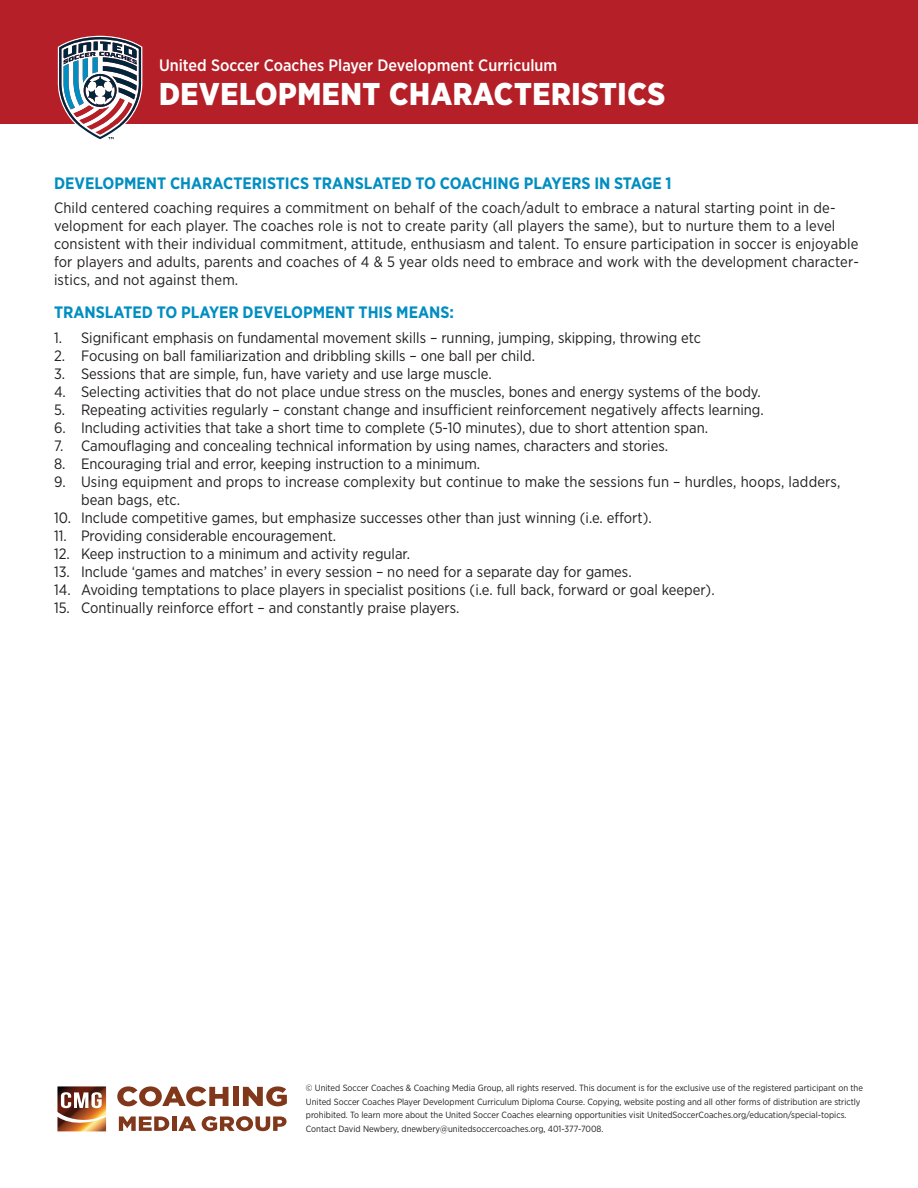
<style>
.page{position:relative;width:918px;height:1188px;background:#fff}
.page>*{position:absolute;margin:0;border:0;box-sizing:border-box;transform-origin:0 0}
.t1{font:900 31.5px "Gotham Narrow";letter-spacing:.02em;color:#fff}
.t2{font:700 16.5px "Gotham Narrow";color:#008ec1}
.t3{font:500 16.5px "Gotham Narrow";color:#fff}
.Body_Copy{font:15px/18px "Gotham Narrow";color:#231f20}
.Tiny_Copy{font:9px/13.5px "Gotham Narrow";color:#231f20}
</style>
<div class="page">
<div style="left:0;top:0;width:918px;height:123px;background:#b51f27"></div>
<svg style="left:58px;top:36px;width:85px;height:104px"></svg>
<svg style="left:117px;top:1086px;width:111px;height:20px"></svg>
<div style="left:233px;top:1087px;width:6px;height:19px;background:#80371a"></div>
<svg style="left:243px;top:1086px;width:44px;height:20px"></svg>
<svg style="left:119px;top:1116px;width:50px;height:15px"></svg>
<hr style="left:172px;top:1116px;width:4px;height:15px;background:#80371a">
<svg style="left:178px;top:1116px;width:18px;height:15px"></svg>
<svg style="left:202px;top:1116px;width:85px;height:15px"></svg>
<svg style="left:57px;top:1086px;width:49px;height:45px"></svg>
<p class="t3" style="left:159px;top:55px;width:400px">United Soccer Coaches Player Development Curriculum</p>
<p class="t1" style="left:159px;top:73px;width:508px">DEVELOPMENT CHARACTERISTICS</p>
<p class="t2" style="left:54px;top:172px;width:619px">DEVELOPMENT CHARACTERISTICS TRANSLATED TO COACHING PLAYERS IN STAGE 1</p>
<p class="Body_Copy" style="left:54px;top:199px;width:806px">Child centered coaching requires a commitment on behalf of the coach/adult to embrace a natural starting point in de&shy;velopment for each player. The coaches role is not to create parity (all players the same), but to nurture them to a level consistent with their individual commitment, attitude, enthusiasm and talent. To ensure participation in soccer is enjoyable for players and adults, parents and coaches of 4 &amp; 5 year olds need to embrace and work with the development character&shy;istics, and not against them.</p>
<p class="t2" style="left:54px;top:302px;width:402px">TRANSLATED TO PLAYER DEVELOPMENT THIS MEANS:</p>
<p class="Body_Copy" style="left:54px;top:328px;width:649px">1. Significant emphasis on fundamental movement skills – running, jumping, skipping, throwing etc</p>
<p class="Body_Copy" style="left:54px;top:346px;width:483px">2. Focusing on ball familiarization and dribbling skills – one ball per child.</p>
<p class="Body_Copy" style="left:54px;top:364px;width:439px">3. Sessions that are simple, fun, have variety and use large muscle.</p>
<p class="Body_Copy" style="left:54px;top:382px;width:708px">4. Selecting activities that do not place undue stress on the muscles, bones and energy systems of the body.</p>
<p class="Body_Copy" style="left:54px;top:400px;width:711px">5. Repeating activities regularly – constant change and insufficient reinforcement negatively affects learning.</p>
<p class="Body_Copy" style="left:54px;top:418px;width:656px">6. Including activities that take a short time to complete (5-10 minutes), due to short attention span.</p>
<p class="Body_Copy" style="left:54px;top:436px;width:616px">7. Camouflaging and concealing technical information by using names, characters and stories.</p>
<p class="Body_Copy" style="left:54px;top:454px;width:428px">8. Encouraging trial and error, keeping instruction to a minimum.</p>
<p class="Body_Copy" style="left:81px;top:472px;width:761px;text-indent:-27px">9. Using equipment and props to increase complexity but continue to make the sessions fun – hurdles, hoops, ladders, bean bags, etc.</p>
<p class="Body_Copy" style="left:54px;top:508px;width:599px">10. Include competitive games, but emphasize successes other than just winning (i.e. effort).</p>
<p class="Body_Copy" style="left:54px;top:526px;width:284px">11. Providing considerable encouragement.</p>
<p class="Body_Copy" style="left:54px;top:544px;width:358px">12. Keep instruction to a minimum and activity regular.</p>
<p class="Body_Copy" style="left:54px;top:562px;width:579px">13. Include ‘games and matches’ in every session – no need for a separate day for games.</p>
<p class="Body_Copy" style="left:54px;top:580px;width:662px">14. Avoiding temptations to place players in specialist positions (i.e. full back, forward or goal keeper).</p>
<p class="Body_Copy" style="left:54px;top:598px;width:407px">15. Continually reinforce effort – and constantly praise players.</p>
<p class="Tiny_Copy" style="left:306px;top:1081px;width:559px">© United Soccer Coaches &amp; Coaching Media Group, all rights reserved. This document is for the exclusive use of the registered participant on the United Soccer Coaches Player Development Curriculum Diploma Course. Copying, website posting and all other forms of distribution are strictly prohibited. To learn more about the United Soccer Coaches elearning opportunities visit UnitedSoccerCoaches.org/education/special-topics.<br>Contact David Newbery, dnewbery@unitedsoccercoaches.org, 401-377-7008.</p>
</div>
